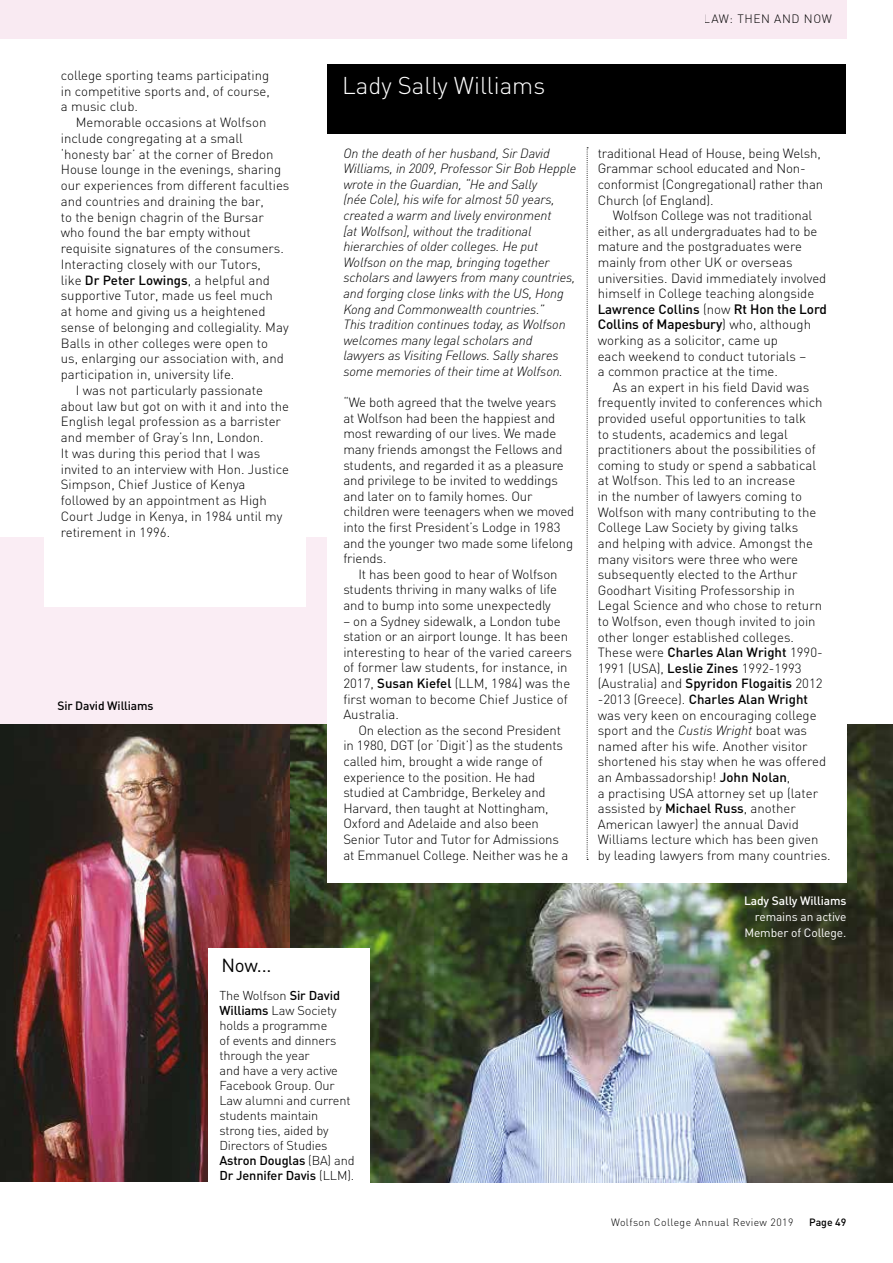
<style>
.page{position:relative;width:893px;height:1263px;background:#fff}
.page>*{position:absolute;margin:0;border:0;box-sizing:border-box;transform-origin:0 0}
.t1{font:300 24px "DINCE";color:#fff}
.t2{font:18.75px "DINCE";color:#000}
.t3{font:500 13.5px "DINCE";letter-spacing:-.01em;color:#000}
.t4{font:300 13.2px/15.6px "DINCE";color:#000}
.t5{font:italic 300 13.2px/15.6px "DINOT";letter-spacing:-.01em;color:#000}
.t6{font:300 12.75px/15px "DINCE";letter-spacing:-.01em;color:#000}
.t7{font:12px/15.8px "DINCE";letter-spacing:-.01em;color:#fff;text-align:right}
.t8{font:500 12px "DINCE";letter-spacing:-.01em;color:#fff}
.t9{font:500 12px "DINCE";letter-spacing:-.01em;color:#000}
.t10{font:300 12px "DINCE";letter-spacing:.05em;color:#000}
.t11{font:300 10.5px "DINCE";letter-spacing:.04em;color:#000}
.t12{font:500 10.5px "DINCE";color:#000}
.s1{font-weight:500}
.s2{font-weight:500;font-size:13.5px}
.s3{font-weight:300;font-size:13.2px}
.s4{font-family:"DINOT";font-style:italic}
</style>
<div class="page">
<div style="left:0;top:0;width:846px;height:38px;background:#f9eaf2"></div>
<div style="left:0;top:537px;width:846px;height:645px;background:#faedf4"></div>
<img style="left:0;top:724px;width:893px;height:458px">
<div style="left:44px;top:64px;width:262px;height:543px;background:#fff"></div>
<div style="left:209px;top:948px;width:161px;height:272px;background:#fff"></div>
<div style="left:327px;top:134px;width:519px;height:749px;background:#fff"></div>
<div style="left:327px;top:64px;width:519px;height:70px;background:#000"></div>
<svg style="left:587px;top:147px;width:1px;height:713px"></svg>
<p class="t4" style="left:61px;top:67px;width:211px;text-align:justify">college sporting teams participating in competitive sports and, of course, a music club.</p>
<p class="t4" style="left:76px;top:115px;width:192px">Memorable occasions at Wolfson</p>
<p class="t4" style="left:61px;top:130px;width:184px">include congregating at a small</p>
<p class="t4" style="left:61px;top:146px;width:214px">‘honesty bar’ at the corner of Bredon</p>
<p class="t4" style="left:61px;top:162px;width:222px">House lounge in the evenings, sharing</p>
<p class="t4" style="left:61px;top:178px;width:230px">our experiences from different faculties</p>
<p class="t4" style="left:61px;top:193px;width:205px">and countries and draining the bar,</p>
<p class="t4" style="left:61px;top:209px;width:204px">to the benign chagrin of the Bursar</p>
<p class="t4" style="left:61px;top:225px;width:191px">who found the bar empty without</p>
<p class="t4" style="left:61px;top:241px;width:225px">requisite signatures of the consumers.</p>
<p class="t4" style="left:61px;top:256px;width:202px">Interacting closely with our Tutors,</p>
<p class="t4" style="left:61px;top:272px;width:211px">like <span class="s1">Dr Peter Lowings</span>, a helpful and</p>
<p class="t4" style="left:61px;top:288px;width:214px">supportive Tutor, made us feel much</p>
<p class="t4" style="left:61px;top:304px;width:206px">at home and giving us a heightened</p>
<p class="t4" style="left:61px;top:319px;width:229px">sense of belonging and collegiality. May</p>
<p class="t4" style="left:61px;top:335px;width:209px">Balls in other colleges were open to</p>
<p class="t4" style="left:61px;top:351px;width:225px">us, enlarging our association with, and</p>
<p class="t4" style="left:61px;top:367px;width:175px">participation in, university life.</p>
<p class="t4" style="left:76px;top:382px;width:189px">I was not particularly passionate</p>
<p class="t4" style="left:61px;top:398px;width:230px">about law but got on with it and into the</p>
<p class="t4" style="left:61px;top:414px;width:222px">English legal profession as a barrister</p>
<p class="t4" style="left:61px;top:430px;width:204px">and member of Gray’s Inn, London.</p>
<p class="t4" style="left:61px;top:445px;width:201px">It was during this period that I was</p>
<p class="t4" style="left:61px;top:461px;width:230px">invited to an interview with Hon. Justice</p>
<p class="t4" style="left:61px;top:477px;width:186px">Simpson, Chief Justice of Kenya</p>
<p class="t4" style="left:61px;top:493px;width:207px">followed by an appointment as High</p>
<p class="t4" style="left:61px;top:508px;width:223px">Court Judge in Kenya, in 1984 until my</p>
<p class="t4" style="left:61px;top:524px;width:111px">retirement in 1996.</p>
<p class="t9" style="left:57px;top:698px;width:98px">Sir David Williams</p>
<h2 class="t2" style="left:221px;top:953px;width:52px">Now...</h2>
<h1 class="t1" style="left:342px;top:70px;width:205px">Lady Sally Williams</h1>
<p class="t5" style="left:343px;top:144px;width:235px">On the death of her husband, Sir David Williams, in 2009, Professor Sir Bob Hepple wrote in the Guardian, “He and Sally<br>(née Cole), his wife for almost 50 years, created a warm and lively environment<br>[at Wolfson], without the traditional hierarchies of older colleges. He put Wolfson on the map, bringing together scholars and lawyers from many countries, and forging close links with the US, Hong Kong and Commonwealth countries.”<br>This tradition continues today, as Wolfson welcomes many legal scholars and lawyers as Visiting Fellows. Sally shares some memories of their time at Wolfson.</p>
<p class="t4" style="left:343px;top:395px;width:232px">“We both agreed that the twelve years<br>at Wolfson had been the happiest and most rewarding of our lives. We made many friends amongst the Fellows and students, and regarded it as a pleasure and privilege to be invited to weddings and later on to family homes. Our children were teenagers when we moved into the first President’s Lodge in 1983 and the younger two made some lifelong friends.</p>
<p class="t4" style="left:343px;top:566px;width:216px;text-align:justify;text-indent:15px">It has been good to hear of Wolfson students thriving in many walks of life and to bump into some unexpectedly</p>
<p class="t4" style="left:343px;top:613px;width:230px">– on a Sydney sidewalk, a London tube station or an airport lounge. It has been interesting to hear of the varied careers of former law students, for instance, in 2017, <span class="s1">Susan Kiefel</span> (LLM, 1984) was the first woman to become Chief Justice of Australia.</p>
<p class="t4" style="left:343px;top:722px;width:227px;text-indent:15px">On election as the second President in 1980, DGT (or ‘Digit’) as the students called him, brought a wide range of experience to the position. He had studied at Cambridge, Berkeley and Harvard, then taught at Nottingham, Oxford and Adelaide and also been Senior Tutor and Tutor for Admissions at Emmanuel College. Neither was he a</p>
<p class="t6" style="left:219px;top:988px;width:137px">The Wolfson <span class="s1">Sir David<br>Williams</span> Law Society holds a programme<br>of events and dinners through the year<br>and have a very active<br>Facebook Group. Our<br>Law alumni and current students maintain strong ties, aided by<br>Directors of Studies<br><span class="s1">Astron Douglas</span> (BA) and<br><span class="s1">Dr Jennifer Davis</span> (LLM).</p>
<p class="t10" style="left:704px;top:11px;width:129px">LAW: THEN AND NOW</p>
<p class="t4" style="left:598px;top:145px;width:227px">traditional Head of House, being Welsh, Grammar school educated and Non&shy;conformist (Congregational) rather than Church (of England).</p>
<p class="t4" style="left:598px;top:208px;width:231px;text-indent:15px">Wolfson College was not traditional either, as all undergraduates had to be mature and the postgraduates were mainly from other UK or overseas universities. David immediately involved himself in College teaching alongside <span class="s1">Lawrence Collins</span> (now <span class="s2">Rt Hon the Lord</span></p>
<p class="t3" style="left:598px;top:316px;width:215px">Collins of Mapesbury<span class="s3">) who, although</span></p>
<p class="t4" style="left:598px;top:333px;width:210px">working as a solicitor, came up each weekend to conduct tutorials – a common practice at the time.</p>
<p class="t4" style="left:598px;top:379px;width:235px;text-indent:15px">As an expert in his field David was frequently invited to conferences which provided useful opportunities to talk<br>to students, academics and legal practitioners about the possibilities of coming to study or spend a sabbatical<br>at Wolfson. This led to an increase<br>in the number of lawyers coming to Wolfson with many contributing to the College Law Society by giving talks<br>and helping with advice. Amongst the many visitors were three who were subsequently elected to the Arthur Goodhart Visiting Professorship in<br>Legal Science and who chose to return to Wolfson, even though invited to join other longer established colleges.<br>These were <span class="s1">Charles Alan Wright</span> 1990- 1991 (USA), <span class="s1">Leslie Zines</span> 1992-1993 (Australia) and <span class="s1">Spyridon Flogaitis</span> 2012 -2013 (Greece). <span class="s1">Charles Alan Wright </span>was very keen on encouraging college sport and the <span class="s4">Custis Wright</span> boat was named after his wife. Another visitor shortened his stay when he was offered an Ambassadorship! <span class="s1">John Nolan</span>,<br>a practising USA attorney set up (later assisted by <span class="s1">Michael Russ</span>, another American lawyer) the annual David Williams lecture which has been given by leading lawyers from many countries.</p>
<p class="t8" style="left:744px;top:893px;width:104px">Lady Sally Williams</p>
<p class="t7" style="left:744px;top:908px;width:104px">remains an active<br>Member of College.</p>
<p class="t11" style="left:611px;top:1215px;width:184px">Wolfson College Annual Review 2019</p>
<p class="t12" style="left:809px;top:1215px;width:39px">Page 49</p>
</div>
